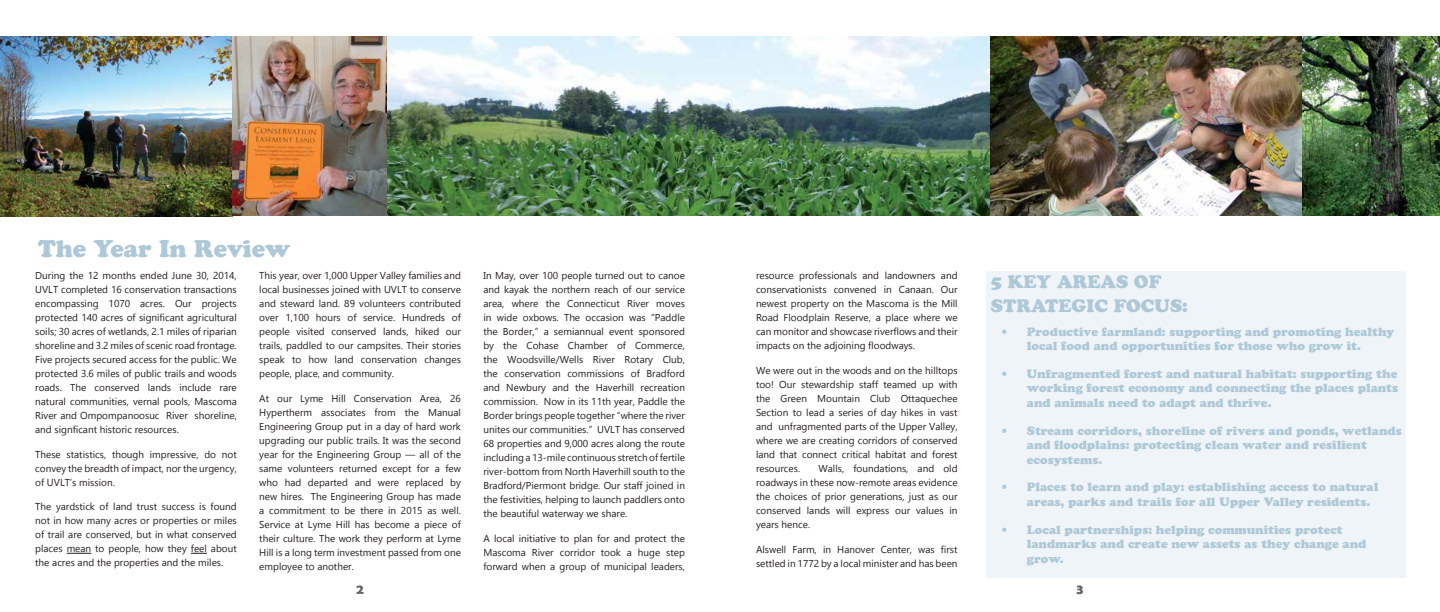
<style>
.page{position:relative;width:1440px;height:612px;background:#fff}
.page>*{position:absolute;margin:0;border:0;box-sizing:border-box;transform-origin:0 0}
.t1{font:24px "Cooper Black Std";color:#aec8d8}
.t2{font:18px/24px "Cooper Black Std";color:#aec8d8}
.t3{font:700 14px "Berlin Sans FB Demi";color:#636466}
.t4{font:12px/14.4px "Cooper Black Std";color:#aec8d8}
.t5{font:10px/14px "Gadugi";color:#231f20;text-align:justify}
</style>
<div class="page">
<svg style="left:67px;top:553px;width:24px;height:1px"></svg>
<svg style="left:191px;top:553px;width:16px;height:1px"></svg>
<div style="left:986px;top:271px;width:420px;height:307px;background:#eef4f7"></div>
<img style="left:0;top:36px;width:1440px;height:180px">
<h1 class="t1" style="left:38px;top:234px;width:253px">The Year In Review</h1>
<p class="t5" style="left:35px;top:268px;width:203px">During the 12 months ended June 30, 2014, UVLT completed 16 conservation transactions encompassing 1070 acres. Our projects protected 140 acres of significant agricultural soils; 30 acres of wetlands, 2.1 miles of riparian shoreline and 3.2 miles of scenic road frontage.<br>Five projects secured access for the public. We protected 3.6 miles of public trails and woods roads. The conserved lands include rare natural communities, vernal pools, Mascoma River and Ompompanoosuc River shoreline, and signficant historic resources.</p>
<p class="t5" style="left:35px;top:447px;width:203px">These statistics, though impressive, do not convey the breadth of impact, nor the urgency, of UVLT’s mission.</p>
<p class="t5" style="left:35px;top:500px;width:203px">The yardstick of land trust success is found not in how many acres or properties or miles of trail are conserved, but in what conserved places mean to people, how they feel about the acres and the properties and the miles.</p>
<p class="t5" style="left:259px;top:268px;width:203px">This year, over 1,000 Upper Valley families and local businesses joined with UVLT to conserve and steward land. 89 volunteers contributed over 1,100 hours of service. Hundreds of people visited conserved lands, hiked our trails, paddled to our campsites. Their stories speak to how land conservation changes people, place, and community.</p>
<p class="t5" style="left:259px;top:391px;width:203px">At our Lyme Hill Conservation Area, 26<br>Hypertherm associates from the Manual Engineering Group put in a day of hard work upgrading our public trails. It was the second year for the Engineering Group — all of the same volunteers returned except for a few who had departed and were replaced by new hires. The Engineering Group has made a commitment to be there in 2015 as well.<br>Service at Lyme Hill has become a piece of their culture. The work they perform at Lyme Hill is a long term investment passed from one employee to another.</p>
<p class="t5" style="left:483px;top:268px;width:203px">In May, over 100 people turned out to canoe and kayak the northern reach of our service area, where the Connecticut River moves in wide oxbows. The occasion was “Paddle the Border,” a semiannual event sponsored by the Cohase Chamber of Commerce, the Woodsville/Wells River Rotary Club, the conservation commissions of Bradford and Newbury and the Haverhill recreation commission. Now in its 11th year, Paddle the Border brings people together “where the river unites our communities.” UVLT has conserved 68 properties and 9,000 acres along the route including a 13-mile continuous stretch of fertile river-bottom from North Haverhill south to the Bradford/Piermont bridge. Our staff joined in the festivities, helping to launch paddlers onto the beautiful waterway we share.</p>
<p class="t5" style="left:483px;top:531px;width:203px">A local initiative to plan for and protect the Mascoma River corridor took a huge step forward when a group of municipal leaders,</p>
<p class="t5" style="left:756px;top:268px;width:203px">resource professionals and landowners and conservationists convened in Canaan. Our newest property on the Mascoma is the Mill Road Floodplain Reserve, a place where we can monitor and showcase riverflows and their impacts on the adjoining floodways.</p>
<p class="t5" style="left:756px;top:363px;width:203px">We were out in the woods and on the hilltops too! Our stewardship staff teamed up with the Green Mountain Club Ottaquechee Section to lead a series of day hikes in vast and unfragmented parts of the Upper Valley, where we are creating corridors of conserved land that connect critical habitat and forest resources.</p>
<p class="t5" style="left:756px;top:461px;width:203px;text-indent:63px">Walls, foundations, and old roadways in these now-remote areas evidence the choices of prior generations, just as our conserved lands will express our values in years hence.</p>
<p class="t5" style="left:756px;top:542px;width:203px">Alswell Farm, in Hanover Center, was first settled in 1772 by a local minister and has been</p>
<h2 class="t2" style="left:991px;top:270px;width:199px">5 KEY AREAS OF<br>STRATEGIC FOCUS:</h2>
<p class="t4" style="left:1000px;top:324px;width:396px;text-align:center">• Productive farmland: supporting and promoting healthy local food and opportunities for those who grow it.</p>
<p class="t4" style="left:1027px;top:367px;width:373px;text-align:justify;text-indent:-27px">• Unfragmented forest and natural habitat: supporting the working forest economy and connecting the places plants and animals need to adapt and thrive.</p>
<p class="t4" style="left:1027px;top:423px;width:376px;text-indent:-27px">• Stream corridors, shoreline of rivers and ponds, wetlands and floodplains: protecting clean water and resilient ecosystems.</p>
<p class="t4" style="left:1027px;top:480px;width:353px;text-indent:-27px">• Places to learn and play: establishing access to natural areas, parks and trails for all Upper Valley residents.</p>
<p class="t4" style="left:1027px;top:522px;width:341px;text-indent:-27px">• Local partnerships: helping communities protect landmarks and create new assets as they change and grow.</p>
<h3 class="t3" style="left:356px;top:581px;width:9px">2</h3>
<h3 class="t3" style="left:1077px;top:581px;width:8px">3</h3>
</div>
